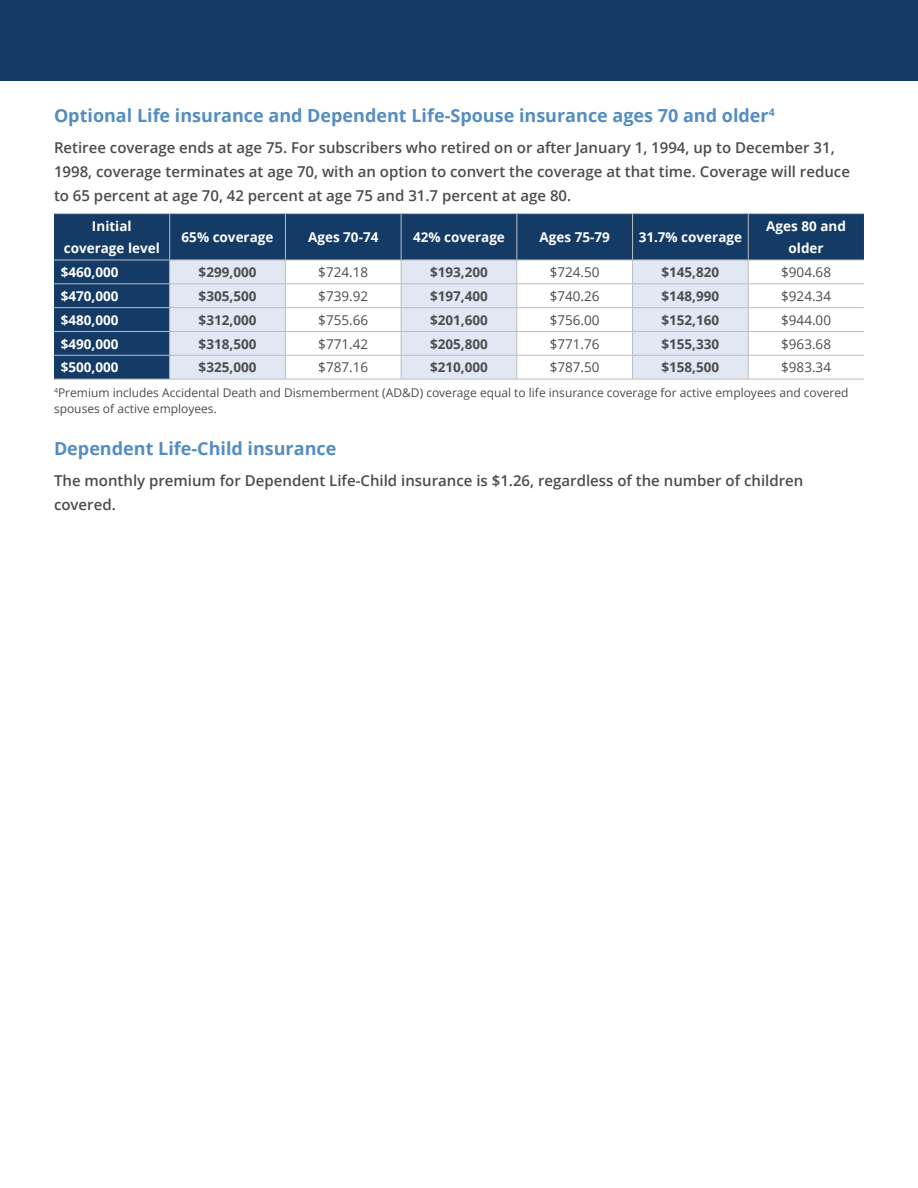
<style>
.page{position:relative;width:918px;height:1188px;background:#fff}
.page>*{position:absolute;margin:0;border:0;box-sizing:border-box;transform-origin:0 0}
.Body_Text_Heading{font:700 18px "Open Sans";color:#548dc1}
.Body_Text{font:600 15px/24px "Open Sans";color:#4b4c4d}
.Chart_Contents{font:700 13.5px "Open Sans";color:#4b4c4d}
.Chart_Contents-2{font:13.5px "Open Sans";color:#4b4c4d}
.Chart_Heading_Top{font:700 13.5px/22.5px "Open Sans";color:#fff;text-align:center}
.Chart_Heading{font:700 13.5px/22.5px "Open Sans";color:#fff;text-align:center}
.Foot_Note{font:12px/16.5px "Open Sans";color:#4b4c4d}
</style>
<div class="page">
<div style="left:0;top:0;width:918px;height:81px;background:#143a66"></div>
<svg style="left:54px;top:214px;width:810px;height:165px;fill:#143a66"></svg>
<svg style="left:170px;top:261px;width:578px;height:118px;fill:#e1e8f3"></svg>
<hr style="left:54px;top:213px;width:116px;height:1px;background:#bcbdc0">
<hr style="left:170px;top:213px;width:115px;height:1px;background:#bcbdc0">
<hr style="left:169px;top:214px;width:1px;height:46px;background:#bcbdc0">
<hr style="left:285px;top:213px;width:116px;height:1px;background:#bcbdc0">
<hr style="left:285px;top:214px;width:1px;height:46px;background:#bcbdc0">
<hr style="left:401px;top:213px;width:116px;height:1px;background:#bcbdc0">
<hr style="left:401px;top:214px;width:1px;height:46px;background:#bcbdc0">
<hr style="left:517px;top:213px;width:116px;height:1px;background:#bcbdc0">
<hr style="left:516px;top:214px;width:1px;height:46px;background:#bcbdc0">
<hr style="left:633px;top:213px;width:115px;height:1px;background:#bcbdc0">
<hr style="left:632px;top:214px;width:1px;height:46px;background:#bcbdc0">
<hr style="left:748px;top:213px;width:116px;height:1px;background:#bcbdc0">
<hr style="left:748px;top:214px;width:1px;height:46px;background:#bcbdc0">
<hr style="left:54px;top:260px;width:116px;height:1px;background:#bcbdc0">
<hr style="left:170px;top:260px;width:115px;height:1px;background:#bcbdc0">
<hr style="left:285px;top:260px;width:116px;height:1px;background:#bcbdc0">
<hr style="left:401px;top:260px;width:116px;height:1px;background:#bcbdc0">
<hr style="left:517px;top:260px;width:116px;height:1px;background:#bcbdc0">
<hr style="left:633px;top:260px;width:115px;height:1px;background:#bcbdc0">
<hr style="left:748px;top:260px;width:116px;height:1px;background:#bcbdc0">
<hr style="left:54px;top:283px;width:116px;height:1px;background:#bcbdc0">
<hr style="left:170px;top:283px;width:115px;height:1px;background:#bcbdc0">
<hr style="left:285px;top:283px;width:116px;height:1px;background:#bcbdc0">
<hr style="left:401px;top:283px;width:116px;height:1px;background:#bcbdc0">
<hr style="left:517px;top:283px;width:116px;height:1px;background:#bcbdc0">
<hr style="left:633px;top:283px;width:115px;height:1px;background:#bcbdc0">
<hr style="left:748px;top:283px;width:116px;height:1px;background:#bcbdc0">
<hr style="left:54px;top:307px;width:116px;height:1px;background:#bcbdc0">
<hr style="left:170px;top:307px;width:115px;height:1px;background:#bcbdc0">
<hr style="left:285px;top:307px;width:116px;height:1px;background:#bcbdc0">
<hr style="left:401px;top:307px;width:116px;height:1px;background:#bcbdc0">
<hr style="left:517px;top:307px;width:116px;height:1px;background:#bcbdc0">
<hr style="left:633px;top:307px;width:115px;height:1px;background:#bcbdc0">
<hr style="left:748px;top:307px;width:116px;height:1px;background:#bcbdc0">
<hr style="left:54px;top:331px;width:116px;height:1px;background:#bcbdc0">
<hr style="left:170px;top:331px;width:115px;height:1px;background:#bcbdc0">
<hr style="left:285px;top:331px;width:116px;height:1px;background:#bcbdc0">
<hr style="left:401px;top:331px;width:116px;height:1px;background:#bcbdc0">
<hr style="left:517px;top:331px;width:116px;height:1px;background:#bcbdc0">
<hr style="left:633px;top:331px;width:115px;height:1px;background:#bcbdc0">
<hr style="left:748px;top:331px;width:116px;height:1px;background:#bcbdc0">
<hr style="left:54px;top:355px;width:116px;height:1px;background:#bcbdc0">
<hr style="left:170px;top:355px;width:115px;height:1px;background:#bcbdc0">
<svg style="left:169px;top:260px;width:1px;height:119px"></svg>
<hr style="left:285px;top:355px;width:116px;height:1px;background:#bcbdc0">
<svg style="left:285px;top:260px;width:1px;height:119px"></svg>
<hr style="left:401px;top:355px;width:116px;height:1px;background:#bcbdc0">
<svg style="left:401px;top:260px;width:1px;height:119px"></svg>
<hr style="left:517px;top:355px;width:116px;height:1px;background:#bcbdc0">
<svg style="left:516px;top:260px;width:1px;height:119px"></svg>
<hr style="left:633px;top:355px;width:115px;height:1px;background:#bcbdc0">
<svg style="left:632px;top:260px;width:1px;height:119px"></svg>
<hr style="left:748px;top:355px;width:116px;height:1px;background:#bcbdc0">
<svg style="left:748px;top:260px;width:1px;height:119px"></svg>
<hr style="left:54px;top:379px;width:116px;height:1px;background:#bcbdc0">
<hr style="left:170px;top:379px;width:115px;height:1px;background:#bcbdc0">
<hr style="left:285px;top:379px;width:116px;height:1px;background:#bcbdc0">
<hr style="left:401px;top:379px;width:116px;height:1px;background:#bcbdc0">
<hr style="left:517px;top:379px;width:116px;height:1px;background:#bcbdc0">
<hr style="left:633px;top:379px;width:115px;height:1px;background:#bcbdc0">
<hr style="left:748px;top:379px;width:116px;height:1px;background:#bcbdc0">
<p class="Body_Text_Heading" style="left:54px;top:103px;width:722px">Optional Life insurance and Dependent Life-Spouse insurance ages 70 and older<sup>4</sup></p>
<p class="Body_Text" style="left:54px;top:135px;width:798px">Retiree coverage ends at age 75. For subscribers who retired on or after January 1, 1994, up to December 31,<br>1998, coverage terminates at age 70, with an option to convert the coverage at that time. Coverage will reduce to 65 percent at age 70, 42 percent at age 75 and 31.7 percent at age 80.</p>
<p class="Chart_Heading" style="left:64px;top:214px;width:98px">Initial coverage level</p>
<p class="Chart_Heading_Top" style="left:182px;top:225px;width:93px">65% coverage</p>
<p class="Chart_Heading_Top" style="left:308px;top:225px;width:72px">Ages 70-74</p>
<p class="Chart_Heading_Top" style="left:413px;top:225px;width:93px">42% coverage</p>
<p class="Chart_Heading_Top" style="left:540px;top:225px;width:72px">Ages 75-79</p>
<p class="Chart_Heading_Top" style="left:639px;top:225px;width:105px">31.7% coverage</p>
<p class="Chart_Heading_Top" style="left:766px;top:214px;width:81px">Ages 80 and older</p>
<p class="Chart_Heading" style="left:61px;top:261px;width:59px">$460,000</p>
<p class="Chart_Contents" style="left:199px;top:263px;width:59px">$299,000</p>
<p class="Chart_Contents-2" style="left:318px;top:263px;width:51px">$724.18</p>
<p class="Chart_Contents" style="left:430px;top:263px;width:59px">$193,200</p>
<p class="Chart_Contents-2" style="left:550px;top:263px;width:51px">$724.50</p>
<p class="Chart_Contents" style="left:661px;top:263px;width:59px">$145,820</p>
<p class="Chart_Contents-2" style="left:781px;top:263px;width:51px">$904.68</p>
<p class="Chart_Heading" style="left:61px;top:284px;width:59px">$470,000</p>
<p class="Chart_Contents" style="left:199px;top:286px;width:59px">$305,500</p>
<p class="Chart_Contents-2" style="left:318px;top:287px;width:51px">$739.92</p>
<p class="Chart_Contents" style="left:430px;top:286px;width:59px">$197,400</p>
<p class="Chart_Contents-2" style="left:550px;top:287px;width:51px">$740.26</p>
<p class="Chart_Contents" style="left:661px;top:286px;width:59px">$148,990</p>
<p class="Chart_Contents-2" style="left:781px;top:287px;width:51px">$924.34</p>
<p class="Chart_Heading" style="left:61px;top:308px;width:59px">$480,000</p>
<p class="Chart_Contents" style="left:199px;top:310px;width:59px">$312,000</p>
<p class="Chart_Contents-2" style="left:318px;top:311px;width:51px">$755.66</p>
<p class="Chart_Contents" style="left:430px;top:310px;width:59px">$201,600</p>
<p class="Chart_Contents-2" style="left:550px;top:311px;width:51px">$756.00</p>
<p class="Chart_Contents" style="left:661px;top:310px;width:59px">$152,160</p>
<p class="Chart_Contents-2" style="left:781px;top:311px;width:51px">$944.00</p>
<p class="Chart_Heading" style="left:61px;top:332px;width:59px">$490,000</p>
<p class="Chart_Contents" style="left:199px;top:334px;width:59px">$318,500</p>
<p class="Chart_Contents-2" style="left:318px;top:334px;width:51px">$771.42</p>
<p class="Chart_Contents" style="left:430px;top:334px;width:59px">$205,800</p>
<p class="Chart_Contents-2" style="left:550px;top:334px;width:51px">$771.76</p>
<p class="Chart_Contents" style="left:661px;top:334px;width:59px">$155,330</p>
<p class="Chart_Contents-2" style="left:781px;top:334px;width:51px">$963.68</p>
<p class="Chart_Heading" style="left:61px;top:356px;width:59px">$500,000</p>
<p class="Chart_Contents" style="left:199px;top:358px;width:59px">$325,000</p>
<p class="Chart_Contents-2" style="left:318px;top:358px;width:51px">$787.16</p>
<p class="Chart_Contents" style="left:430px;top:358px;width:59px">$210,000</p>
<p class="Chart_Contents-2" style="left:550px;top:358px;width:51px">$787.50</p>
<p class="Chart_Contents" style="left:661px;top:358px;width:59px">$158,500</p>
<p class="Chart_Contents-2" style="left:781px;top:358px;width:51px">$983.34</p>
<p class="Foot_Note" style="left:54px;top:384px;width:796px"><sup>4</sup>Premium includes Accidental Death and Dismemberment (AD&amp;D) coverage equal to life insurance coverage for active employees and covered spouses of active employees.</p>
<p class="Body_Text_Heading" style="left:54px;top:436px;width:284px">Dependent Life-Child insurance</p>
<p class="Body_Text" style="left:54px;top:468px;width:751px">The monthly premium for Dependent Life-Child insurance is $1.26, regardless of the number of children covered.</p>
</div>
